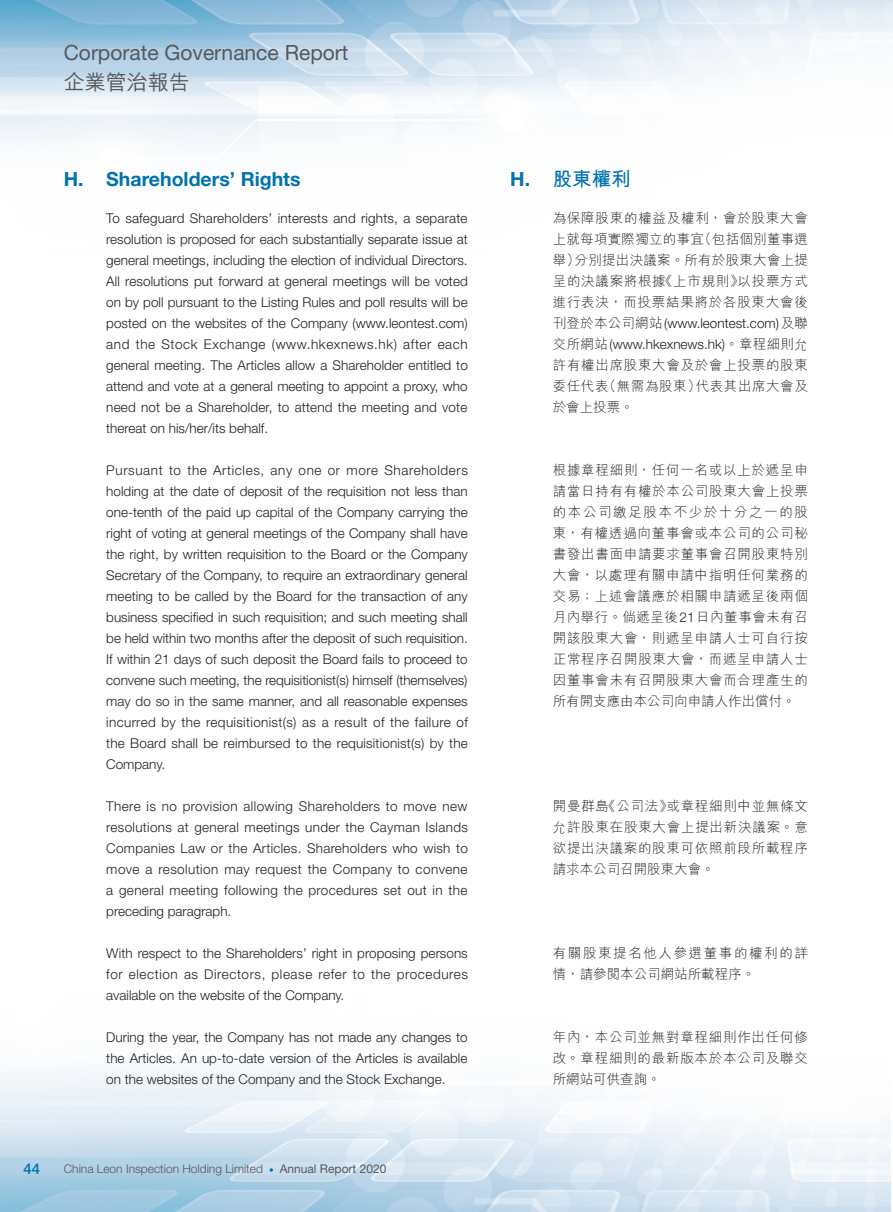
<style>
.page{position:relative;width:893px;height:1212px;background:#fff}
.page>*{position:absolute;margin:0;border:0;box-sizing:border-box;transform-origin:0 0}
.t1{font:21px "Helvetica Neue LT Std";color:#57585a}
.t2{font:500 21px "M Hei HK";color:#57585a}
.E_Subhead_1{font:700 19.5px "Helvetica Neue LT Std";color:#0073ae}
.C_Subhead_1{font:700 19.5px "M Hei HK";color:#0073ae}
.t3{font:500 15px "Helvetica Neue LT Std";color:#0073ae}
.E_Body{font:300 13.5px/21px "Helvetica Neue LT Std";color:#231f20;text-align:justify}
.C_Body{font:300 13.5px/21px "M Hei HK";letter-spacing:.055em;color:#231f20;text-align:justify}
.C_Body-2{font:300 13.5px/21px "M Hei HK";letter-spacing:.12em;color:#231f20}
.t4{font:300 12px "Helvetica Neue LT Std";color:#57585a}
.t5{font:12px "Helvetica Neue LT Std";color:#57585a}
.s1{font-family:"Helvetica Neue LT Std"}
</style>
<div class="page">
<img style="left:0;top:1071px;width:890px;height:141px">
<img style="left:0;top:0;width:892px;height:144px">
<svg style="left:270px;top:1168px;width:3px;height:4px"></svg>
<h1 class="t1" style="left:64px;top:40px;width:286px">Corporate Governance Report</h1>
<h1 class="t2" style="left:64px;top:67px;width:127px">企業管治報告</h1>
<p class="E_Subhead_1" style="left:64px;top:167px;width:238px">H. Shareholders’ Rights</p>
<p class="E_Body" style="left:106px;top:208px;width:363px">To safeguard Shareholders’ interests and rights, a separate resolution is proposed for each substantially separate issue at general meetings, including the election of individual Directors.<br>All resolutions put forward at general meetings will be voted on by poll pursuant to the Listing Rules and poll results will be posted on the websites of the Company (www.leontest.com) and the Stock Exchange (www.hkexnews.hk) after each general meeting. The Articles allow a Shareholder entitled to attend and vote at a general meeting to appoint a proxy, who need not be a Shareholder, to attend the meeting and vote thereat on his/her/its behalf.</p>
<p class="E_Body" style="left:106px;top:460px;width:363px">Pursuant to the Articles, any one or more Shareholders holding at the date of deposit of the requisition not less than one-tenth of the paid up capital of the Company carrying the right of voting at general meetings of the Company shall have the right, by written requisition to the Board or the Company Secretary of the Company, to require an extraordinary general meeting to be called by the Board for the transaction of any business specified in such requisition; and such meeting shall be held within two months after the deposit of such requisition.<br>If within 21 days of such deposit the Board fails to proceed to convene such meeting, the requisitionist(s) himself (themselves) may do so in the same manner, and all reasonable expenses incurred by the requisitionist(s) as a result of the failure of the Board shall be reimbursed to the requisitionist(s) by the Company.</p>
<p class="E_Body" style="left:106px;top:796px;width:363px">There is no provision allowing Shareholders to move new resolutions at general meetings under the Cayman Islands Companies Law or the Articles. Shareholders who wish to move a resolution may request the Company to convene a general meeting following the procedures set out in the preceding paragraph.</p>
<p class="E_Body" style="left:106px;top:943px;width:363px">With respect to the Shareholders’ right in proposing persons for election as Directors, please refer to the procedures available on the website of the Company.</p>
<p class="E_Body" style="left:106px;top:1027px;width:363px">During the year, the Company has not made any changes to the Articles. An up-to-date version of the Articles is available on the websites of the Company and the Stock Exchange.</p>
<p class="t3" style="left:24px;top:1160px;width:18px">44</p>
<p class="t4" style="left:64px;top:1162px;width:201px">China Leon Inspection Holding Limited</p>
<p class="t5" style="left:280px;top:1162px;width:108px">Annual Report 2020</p>
<p class="C_Subhead_1" style="left:510px;top:165px;width:122px"><span class="s1">H.</span> 股東權利</p>
<p class="C_Body" style="left:553px;top:207px;width:257px">為保障股東的權益及權利，會於股東大會上就每項實際獨立的事宜（包括個別董事選舉）分別提出決議案。所有於股東大會上提呈的決議案將根據《上市規則》以投票方式進行表決，而投票結果將於各股東大會後刊登於本公司網站<span class="s1">(www.leontest.com)</span>及聯交所網站<span class="s1">(www.hkexnews.hk)</span>。章程細則允許有權出席股東大會及於會上投票的股東委任代表（無需為股東）代表其出席大會及於會上投票。</p>
<p class="C_Body" style="left:553px;top:459px;width:257px">根據章程細則，任何一名或以上於遞呈申請當日持有有權於本公司股東大會上投票的本公司繳足股本不少於十分之一的股東，有權透過向董事會或本公司的公司秘書發出書面申請要求董事會召開股東特別大會，以處理有關申請中指明任何業務的交易；上述會議應於相關申請遞呈後兩個月內舉行。倘遞呈後<span class="s1">21</span>日內董事會未有召開該股東大會，則遞呈申請人士可自行按正常程序召開股東大會，而遞呈申請人士因董事會未有召開股東大會而合理產生的所有開支應由本公司向申請人作出償付。</p>
<p class="C_Body" style="left:553px;top:795px;width:257px">開曼群島《公司法》或章程細則中並無條文允許股東在股東大會上提出新決議案。意欲提出決議案的股東可依照前段所載程序請求本公司召開股東大會。</p>
<p class="C_Body-2" style="left:553px;top:942px;width:257px">有關股東提名他人參選董事的權利的詳情，請參閱本公司網站所載程序。</p>
<p class="C_Body" style="left:553px;top:1026px;width:257px">年內，本公司並無對章程細則作出任何修改。章程細則的最新版本於本公司及聯交所網站可供查詢。</p>
</div>
